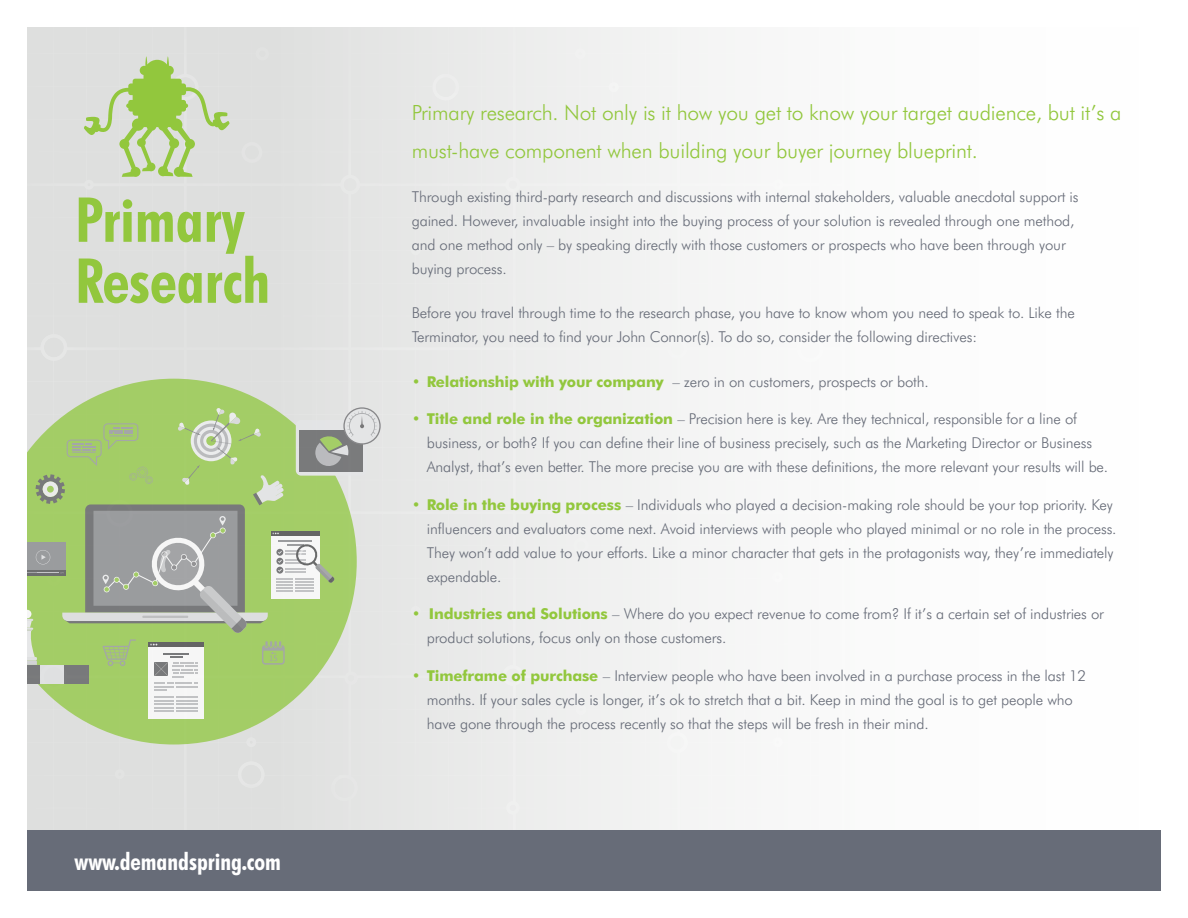
<style>
.page{position:relative;width:1188px;height:918px;background:#fff}
.page>*{position:absolute;margin:0;border:0;box-sizing:border-box;transform-origin:0 0}
.t1{font:700 condensed 62.1px/61.1px "Futura BT";color:#92c73d}
.t2{font:700 condensed 24px "Futura BT";color:#fff}
.t3{font:300 21px/37.5px "Futura BT";letter-spacing:-.01em;color:#92c73d}
.t4{font:300 15px/24px "Futura BT";letter-spacing:-.01em;color:#676c78}
.s1{font-weight:700;color:#92c73d}
.s2{color:#92c73d}
</style>
<div class="page">
<div style="left:530px;top:356px;width:178px;height:249px;background:#f1f1f1"></div>
<div style="left:275px;top:477px;width:255px;height:354px;background:#e8e8e8"></div>
<div style="left:27px;top:745px;width:248px;height:86px;background:#dedfde"></div>
<div style="left:27px;top:27px;width:256px;height:62px;background:#dedfde"></div>
<div style="left:433px;top:27px;width:131px;height:329px;background:#eee"></div>
<div style="left:496px;top:605px;width:349px;height:226px;background:#f5f5f5"></div>
<div style="left:364px;top:689px;width:248px;height:142px;background:#eaebea"></div>
<div style="left:27px;top:89px;width:176px;height:163px;background:#dedfde"></div>
<div style="left:203px;top:30px;width:294px;height:222px;background:#e3e3e3"></div>
<div style="left:256px;top:184px;width:294px;height:293px;background:#e8e9e8"></div>
<div style="left:39px;top:143px;width:100px;height:99px;background:#dedfde;border-radius:50px"></div>
<div style="left:511px;top:27px;width:53px;height:123px;background:#edeeed"></div>
<div style="left:690px;top:408px;width:18px;height:134px;background:#f4f5f4"></div>
<div style="left:564px;top:27px;width:144px;height:381px;background:#f2f2f2"></div>
<div style="left:442px;top:124px;width:136px;height:135px;background:#ececec;border-radius:68px"></div>
<div style="left:27px;top:831px;width:1134px;height:60px;background:#676c78"></div>
<svg style="left:27px;top:677px;width:330px;height:68px;background:#bed69e"></svg>
<svg style="left:148px;top:677px;width:56px;height:42px"></svg>
<svg style="left:155px;top:697px;width:43px;height:15px"></svg>
<hr style="left:176px;top:710px;width:22px;height:2px;background:#b8b9bc">
<svg style="left:155px;top:683px;width:43px;height:8px"></svg>
<div style="left:27px;top:666px;width:13px;height:18px;background:#78797b"></div>
<div style="left:40px;top:666px;width:24px;height:18px;background:#e0e1e3"></div>
<div style="left:64px;top:666px;width:25px;height:18px;background:#78797b"></div>
<svg style="left:27px;top:252px;width:354px;height:425px;background:#bdcda8"></svg>
<svg style="left:84px;top:56px;width:146px;height:121px;background:#c7d8ae"></svg>
<h1 class="t1" style="left:75px;top:189px;width:196px">Primary<br>Research</h1>
<h2 class="t2" style="left:75px;top:847px;width:208px">www.demandspring.com</h2>
<h3 class="t3" style="left:412px;top:94px;width:711px">Primary research. Not only is it how you get to know your target audience, but it’s a must-have component when building your buyer journey blueprint.</h3>
<p class="t4" style="left:412px;top:185px;width:668px">Through existing third-party research and discussions with internal stakeholders, valuable anecdotal support is gained. However, invaluable insight into the buying process of your solution is revealed through one method, and one method only – by speaking directly with those customers or prospects who have been through your buying process.</p>
<p class="t4" style="left:412px;top:301px;width:665px">Before you travel through time to the research phase, you have to know whom you need to speak to. Like the<br>Terminator, you need to find your John Connor(s). To do so, consider the following directives:</p>
<p class="t4" style="left:412px;top:369px;width:519px"><span class="s1">• Relationship with your company</span> – zero in on customers, prospects or both.</p>
<p class="t4" style="left:427px;top:407px;width:683px;text-indent:-15px"><span class="s1">• Title and role in the organization</span> – Precision here is key. Are they technical, responsible for a line of business, or both? If you can define their line of business precisely, such as the Marketing Director or Business<br>Analyst, that’s even better. The more precise you are with these definitions, the more relevant your results will be.</p>
<p class="t4" style="left:427px;top:492px;width:691px;text-indent:-15px"><span class="s1">• Role in the buying process</span> – Individuals who played a decision-making role should be your top priority. Key influencers and evaluators come next. Avoid interviews with people who played minimal or no role in the process.<br>They won’t add value to your efforts. Like a minor character that gets in the protagonists way, they’re immediately expendable.</p>
<p class="t4" style="left:427px;top:602px;width:679px;text-indent:-15px"><span class="s2">•</span> <span class="s1">Industries and Solutions</span> – Where do you expect revenue to come from? If it’s a certain set of industries or product solutions, focus only on those customers.</p>
<p class="t4" style="left:427px;top:663px;width:661px;text-indent:-15px"><span class="s2">•</span> <span class="s1">Timeframe of purchase</span> – Interview people who have been involved in a purchase process in the last 12 months. If your sales cycle is longer, it’s ok to stretch that a bit. Keep in mind the goal is to get people who have gone through the process recently so that the steps will be fresh in their mind.</p>
</div>
